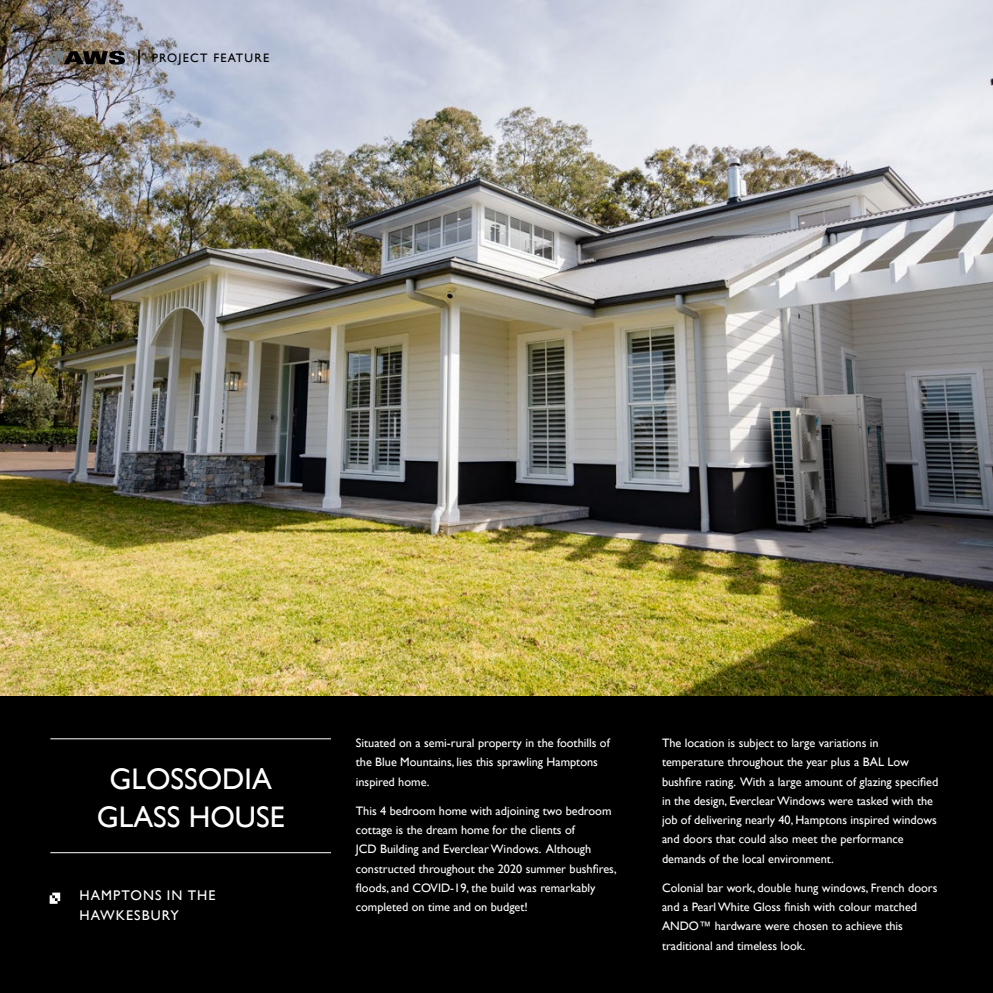
<style>
.page{position:relative;width:993px;height:993px;background:#fff}
.page>*{position:absolute;margin:0;border:0;box-sizing:border-box;transform-origin:0 0}
.PROJECT_NAME{font:29.75px/38.5px "Gill Sans";color:#fff;text-align:center}
.SUBHEAD{font:14px/19.2px "Gill Sans";letter-spacing:.075em;color:#fff}
.PARAGRAF{font:12.25px/19.2px "Gill Sans";color:#fff}
.t1{font:12.25px "Gill Sans";letter-spacing:.1em;color:#000}
</style>
<div class="page">
<div style="left:0;top:0;width:992px;height:992px;background:#000"></div>
<img style="left:0;top:0;width:992px;height:694px">
<hr style="left:50px;top:738px;width:281px;height:1px;background:#fff">
<hr style="left:50px;top:852px;width:281px;height:1px;background:#fff">
<svg style="left:50px;top:892px;width:10px;height:11px"></svg>
<svg style="left:138px;top:50px;width:2px;height:14px"></svg>
<svg style="left:50px;top:51px;width:75px;height:14px"></svg>
<p class="t1" style="left:152px;top:51px;width:119px">PROJECT FEATURE</p>
<p class="PROJECT_NAME" style="left:97px;top:760px;width:189px">GLOSSODIA<br>GLASS HOUSE</p>
<p class="SUBHEAD" style="left:79px;top:886px;width:137px">HAMPTONS IN THE<br>HAWKESBURY</p>
<p class="PARAGRAF" style="left:356px;top:733px;width:255px">Situated on a semi-rural property in the foothills of the Blue Mountains, lies this sprawling Hamptons inspired home.</p>
<p class="PARAGRAF" style="left:356px;top:801px;width:262px">This 4 bedroom home with adjoining two bedroom cottage is the dream home for the clients of<br>JCD Building and Everclear Windows. Although constructed throughout the 2020 summer bushfires, floods, and COVID-19, the build was remarkably completed on time and on budget!</p>
<p class="PARAGRAF" style="left:661px;top:733px;width:278px">The location is subject to large variations in temperature throughout the year plus a BAL Low bushfire rating. With a large amount of glazing specified in the design, Everclear Windows were tasked with the job of delivering nearly 40, Hamptons inspired windows and doors that could also meet the performance demands of the local environment.</p>
<p class="PARAGRAF" style="left:661px;top:878px;width:277px">Colonial bar work, double hung windows, French doors and a Pearl White Gloss finish with colour matched ANDO™ hardware were chosen to achieve this traditional and timeless look.</p>
</div>
